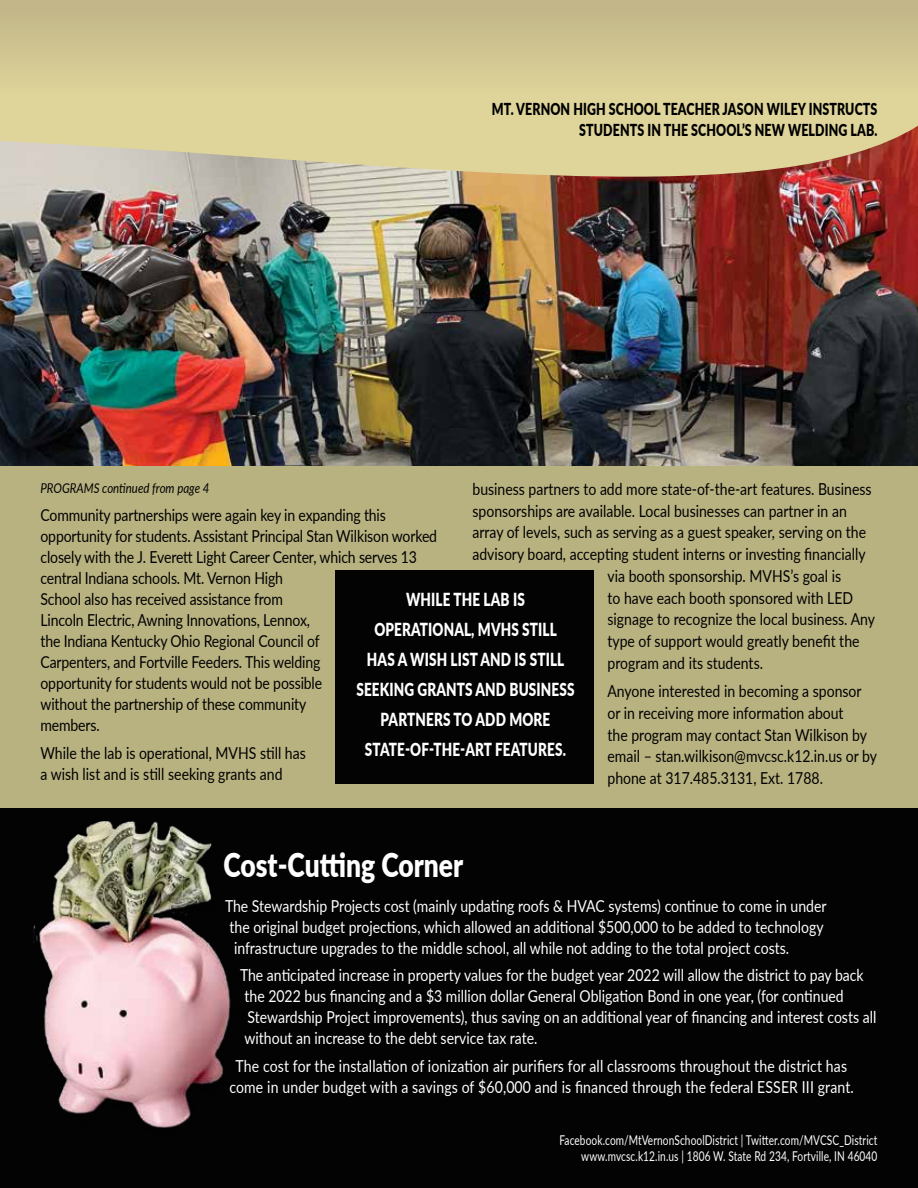
<style>
.page{position:relative;width:918px;height:1188px;background:#fff}
.page>*{position:absolute;margin:0;border:0;box-sizing:border-box;transform-origin:0 0}
.t1{font:900 33px "Lato";color:#fff;scale:.8 1}
.t2{font:900 18px/30px "Lato";letter-spacing:.01em;color:#fff;text-align:center;scale:.75 1}
.t3{font:16.5px/21px "Lato";letter-spacing:-.01em;color:#000;scale:.85 1}
.t4{font:16.5px/21px "Lato";color:#fff;scale:.85 1}
.t5{font:900 16.5px/21px "Lato";letter-spacing:.01em;color:#000;text-align:right;scale:.75 1}
.t6{font:13.5px/16.2px "Lato";letter-spacing:.01em;color:#fff;text-align:right;scale:.75 1}
.t7{font:italic 13.5px "Lato";color:#000;scale:.85 1}
</style>
<div class="page">
<div style="left:0;top:0;width:918px;height:1129px;background:#b8b281"></div>
<div style="left:0;top:1120px;width:918px;height:68px;background:#030303"></div>
<img style="left:0;top:308px;width:918px;height:158px">
<img style="left:0;top:94px;width:918px;height:214px">
<div style="left:0;top:0;width:918px;height:94px;background:linear-gradient(to bottom,#c0b487,#ddd399)"></div>
<div style="left:0;top:808px;width:918px;height:321px;background:#030303"></div>
<img style="left:33px;top:821px;width:198px;height:307px">
<div style="left:335px;top:570px;width:259px;height:214px;background:#030303"></div>
<p class="t5" style="left:492px;top:98px;width:516px">MT. VERNON HIGH SCHOOL TEACHER JASON WILEY INSTRUCTS<br>STUDENTS IN THE SCHOOL’S NEW WELDING LAB.</p>
<p class="t7" style="left:40px;top:478px;width:200px">PROGRAMS continued from page 4</p>
<p class="t3" style="left:472px;top:478px;width:471px">business partners to add more state-of-the-art features. Business</p>
<p class="t3" style="left:472px;top:499px;width:442px">sponsorships are available. Local businesses can partner in an</p>
<p class="t3" style="left:472px;top:521px;width:465px">array of levels, such as serving as a guest speaker, serving on the</p>
<p class="t3" style="left:472px;top:543px;width:464px">advisory board, accepting student interns or investing financially</p>
<p class="t3" style="left:608px;top:565px;width:276px">via booth sponsorship. MVHS’s goal is</p>
<p class="t3" style="left:608px;top:586px;width:290px">to have each booth sponsored with LED</p>
<p class="t3" style="left:608px;top:608px;width:316px">signage to recognize the local business. Any</p>
<p class="t3" style="left:608px;top:630px;width:298px">type of support would greatly benefit the</p>
<p class="t3" style="left:608px;top:651px;width:185px">program and its students.</p>
<p class="t3" style="left:608px;top:680px;width:319px;line-height:21.8px">Anyone interested in becoming a sponsor or in receiving more information about<br>the program may contact Stan Wilkison by email – stan.wilkison@mvcsc.k12.in.us or by phone at 317.485.3131, Ext. 1788.</p>
<p class="t3" style="left:40px;top:504px;width:468px">Community partnerships were again key in expanding this opportunity for students. Assistant Principal Stan Wilkison worked closely with the J. Everett Light Career Center, which serves 13 central Indiana schools. Mt. Vernon High<br>School also has received assistance from<br>Lincoln Electric, Awning Innovations, Lennox,<br>the Indiana Kentucky Ohio Regional Council of<br>Carpenters, and Fortville Feeders. This welding<br>opportunity for students would not be possible<br>without the partnership of these community<br>members.</p>
<p class="t3" style="left:40px;top:741px;width:314px">While the lab is operational, MVHS still has a wish list and is still seeking grants and</p>
<p class="t2" style="left:356px;top:584px;width:292px">WHILE THE LAB IS<br>OPERATIONAL, MVHS STILL<br>HAS A WISH LIST AND IS STILL<br>SEEKING GRANTS AND BUSINESS<br>PARTNERS TO ADD MORE<br>STATE-OF-THE-ART FEATURES.</p>
<h1 class="t1" style="left:224px;top:840px;width:301px">Cost-Cutting Corner</h1>
<p class="t4" style="left:225px;top:894px;width:709px">The Stewardship Projects cost (mainly updating roofs &amp; HVAC systems) continue to come in under the original budget projections, which allowed an additional $500,000 to be added to technology infrastructure upgrades to the middle school, all while not adding to the total project costs.</p>
<p class="t4" style="left:240px;top:964px;width:750px">The anticipated increase in property values for the budget year 2022 will allow the district to pay back the 2022 bus financing and a $3 million dollar General Obligation Bond in one year, (for continued Stewardship Project improvements), thus saving on an additional year of financing and interest costs all without an increase to the debt service tax rate.</p>
<p class="t4" style="left:230px;top:1055px;width:736px;text-align:center">The cost for the installation of ionization air purifiers for all classrooms throughout the district has come in under budget with a savings of $60,000 and is financed through the federal ESSER III grant.</p>
<p class="t6" style="left:559px;top:1131px;width:426px">Facebook.com/MtVernonSchoolDistrict | Twitter.com/MVCSC_District www.mvcsc.k12.in.us | 1806 W. State Rd 234, Fortville, IN 46040</p>
</div>
